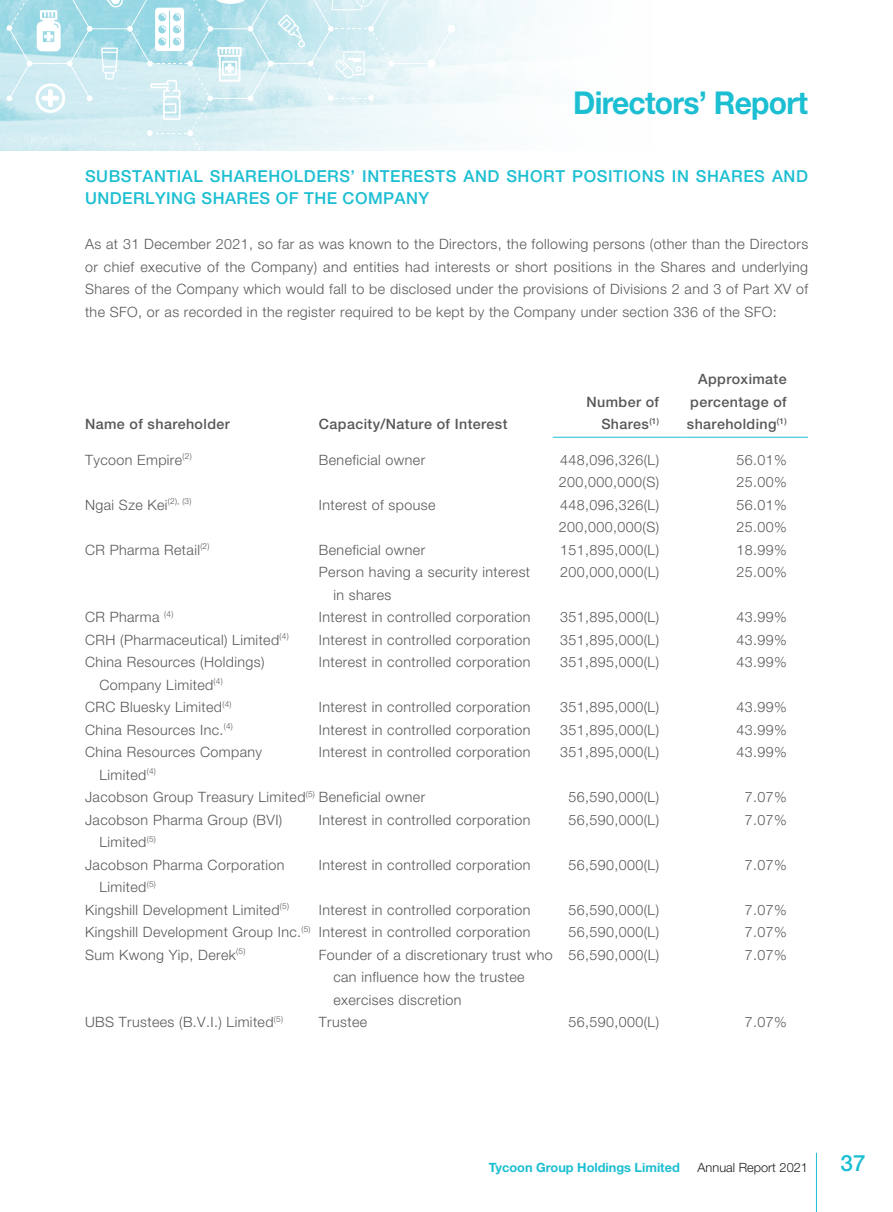
<style>
.page{position:relative;width:893px;height:1212px;background:#fff}
.page>*{position:absolute;margin:0;border:0;box-sizing:border-box;transform-origin:0 0}
.t1{font:700 31.5px "Helvetica Neue LT Std";letter-spacing:-.025em;color:#1cbed2;scale:.95 1}
.t2{font:500 22.5px "Helvetica Neue LT Std";color:#1cbed2}
.t3{font:500 16.5px/22.5px "Helvetica Neue LT Std";letter-spacing:.035em;color:#1cbed2}
.t4{font:300 14.25px/22.5px "Helvetica Neue LT Std";letter-spacing:.03em;color:#57585a}
.t5{font:500 14.25px/22.5px "Helvetica Neue LT Std";letter-spacing:.03em;color:#57585a;text-align:right}
.t6{font:700 12.75px "Helvetica Neue LT Std";color:#1cbed2}
.t7{font:300 12.75px "Helvetica Neue LT Std";color:#231f20}
</style>
<div class="page">
<hr style="left:816px;top:1153px;width:1px;height:59px;background:#1cbed2">
<svg style="left:4px;top:0;width:451px;height:151px;background:#d1ecf2"></svg>
<hr style="left:553px;top:437px;width:127px;height:1px;background:#1cbed2">
<hr style="left:680px;top:437px;width:128px;height:1px;background:#1cbed2">
<h1 class="t1" style="left:573px;top:83px;width:249px">Directors’ Report</h1>
<p class="t3" style="left:85px;top:165px;width:724px">SUBSTANTIAL SHAREHOLDERS’ INTERESTS AND SHORT POSITIONS IN SHARES AND<br>UNDERLYING SHARES OF THE COMPANY</p>
<p class="t4" style="left:85px;top:233px;width:725px;text-align:justify">As at 31 December 2021, so far as was known to the Directors, the following persons (other than the Directors or chief executive of the Company) and entities had interests or short positions in the Shares and underlying Shares of the Company which would fall to be disclosed under the provisions of Divisions 2 and 3 of Part XV of the SFO, or as recorded in the register required to be kept by the Company under section 336 of the SFO:</p>
<p class="t5" style="left:85px;top:413px;width:146px">Name of shareholder</p>
<p class="t5" style="left:319px;top:413px;width:190px">Capacity/Nature of Interest</p>
<p class="t5" style="left:586px;top:390px;width:74px">Number of<br>Shares<sup>(1)</sup></p>
<p class="t5" style="left:687px;top:368px;width:101px;text-align:justify;text-indent:11px">Approximate percentage of shareholding<sup>(1)</sup></p>
<p class="t4" style="left:85px;top:448px;width:108px">Tycoon Empire<sup>(2)</sup></p>
<p class="t4" style="left:319px;top:448px;width:108px">Beneficial owner</p>
<p class="t4" style="left:560px;top:448px;width:100px">448,096,326(L)</p>
<p class="t4" style="left:736px;top:448px;width:52px">56.01%</p>
<p class="t4" style="left:559px;top:471px;width:102px">200,000,000(S)</p>
<p class="t4" style="left:736px;top:471px;width:52px">25.00%</p>
<p class="t4" style="left:85px;top:493px;width:108px">Ngai Sze Kei<sup>(2),</sup> <sup>(3)</sup></p>
<p class="t4" style="left:319px;top:493px;width:118px">Interest of spouse</p>
<p class="t4" style="left:560px;top:493px;width:100px">448,096,326(L)</p>
<p class="t4" style="left:736px;top:493px;width:52px">56.01%</p>
<p class="t4" style="left:559px;top:516px;width:102px">200,000,000(S)</p>
<p class="t4" style="left:736px;top:516px;width:52px">25.00%</p>
<p class="t4" style="left:85px;top:538px;width:126px">CR Pharma Retail<sup>(2)</sup></p>
<p class="t4" style="left:319px;top:538px;width:108px">Beneficial owner</p>
<p class="t4" style="left:560px;top:538px;width:100px">151,895,000(L)</p>
<p class="t4" style="left:736px;top:538px;width:52px">18.99%</p>
<p class="t4" style="left:333px;top:561px;width:198px;text-indent:-14px">Person having a security interest in shares</p>
<p class="t4" style="left:560px;top:561px;width:100px">200,000,000(L)</p>
<p class="t4" style="left:736px;top:561px;width:52px">25.00%</p>
<p class="t4" style="left:85px;top:606px;width:90px">CR Pharma <sup>(4)</sup></p>
<p class="t4" style="left:319px;top:606px;width:213px">Interest in controlled corporation</p>
<p class="t4" style="left:560px;top:606px;width:100px">351,895,000(L)</p>
<p class="t4" style="left:736px;top:606px;width:52px">43.99%</p>
<p class="t4" style="left:85px;top:628px;width:205px">CRH (Pharmaceutical) Limited<sup>(4)</sup></p>
<p class="t4" style="left:319px;top:628px;width:213px">Interest in controlled corporation</p>
<p class="t4" style="left:560px;top:628px;width:100px">351,895,000(L)</p>
<p class="t4" style="left:736px;top:628px;width:52px">43.99%</p>
<p class="t4" style="left:100px;top:651px;width:166px;text-indent:-14px">China Resources (Holdings)<br>Company Limited<sup>(4)</sup></p>
<p class="t4" style="left:319px;top:651px;width:213px">Interest in controlled corporation</p>
<p class="t4" style="left:560px;top:651px;width:100px">351,895,000(L)</p>
<p class="t4" style="left:736px;top:651px;width:52px">43.99%</p>
<p class="t4" style="left:85px;top:696px;width:148px">CRC Bluesky Limited<sup>(4)</sup></p>
<p class="t4" style="left:319px;top:696px;width:213px">Interest in controlled corporation</p>
<p class="t4" style="left:560px;top:696px;width:100px">351,895,000(L)</p>
<p class="t4" style="left:736px;top:696px;width:52px">43.99%</p>
<p class="t4" style="left:85px;top:718px;width:149px">China Resources Inc.<sup>(4)</sup></p>
<p class="t4" style="left:319px;top:718px;width:213px">Interest in controlled corporation</p>
<p class="t4" style="left:560px;top:718px;width:100px">351,895,000(L)</p>
<p class="t4" style="left:736px;top:718px;width:52px">43.99%</p>
<p class="t4" style="left:100px;top:741px;width:164px;text-indent:-14px">China Resources Company<br>Limited<sup>(4)</sup></p>
<p class="t4" style="left:319px;top:741px;width:213px">Interest in controlled corporation</p>
<p class="t4" style="left:560px;top:741px;width:100px">351,895,000(L)</p>
<p class="t4" style="left:736px;top:741px;width:52px">43.99%</p>
<p class="t4" style="left:85px;top:786px;width:342px">Jacobson Group Treasury Limited<sup>(5)</sup> Beneficial owner</p>
<p class="t4" style="left:568px;top:786px;width:92px">56,590,000(L)</p>
<p class="t4" style="left:745px;top:786px;width:43px">7.07%</p>
<p class="t4" style="left:100px;top:808px;width:184px;text-indent:-14px">Jacobson Pharma Group (BVI)<br>Limited<sup>(5)</sup></p>
<p class="t4" style="left:319px;top:808px;width:213px">Interest in controlled corporation</p>
<p class="t4" style="left:568px;top:808px;width:92px">56,590,000(L)</p>
<p class="t4" style="left:745px;top:808px;width:43px">7.07%</p>
<p class="t4" style="left:100px;top:853px;width:186px;text-indent:-14px">Jacobson Pharma Corporation<br>Limited<sup>(5)</sup></p>
<p class="t4" style="left:319px;top:853px;width:213px">Interest in controlled corporation</p>
<p class="t4" style="left:568px;top:853px;width:92px">56,590,000(L)</p>
<p class="t4" style="left:745px;top:853px;width:43px">7.07%</p>
<p class="t4" style="left:85px;top:898px;width:205px">Kingshill Development Limited<sup>(5)</sup></p>
<p class="t4" style="left:319px;top:898px;width:213px">Interest in controlled corporation</p>
<p class="t4" style="left:568px;top:898px;width:92px">56,590,000(L)</p>
<p class="t4" style="left:745px;top:898px;width:43px">7.07%</p>
<p class="t4" style="left:85px;top:921px;width:447px">Kingshill Development Group Inc.<sup>(5)</sup> Interest in controlled corporation</p>
<p class="t4" style="left:568px;top:921px;width:92px">56,590,000(L)</p>
<p class="t4" style="left:745px;top:921px;width:43px">7.07%</p>
<p class="t4" style="left:85px;top:943px;width:162px">Sum Kwong Yip, Derek<sup>(5)</sup></p>
<p class="t4" style="left:333px;top:943px;width:221px;text-indent:-14px">Founder of a discretionary trust who can influence how the trustee exercises discretion</p>
<p class="t4" style="left:568px;top:943px;width:92px">56,590,000(L)</p>
<p class="t4" style="left:745px;top:943px;width:43px">7.07%</p>
<p class="t4" style="left:85px;top:1011px;width:199px">UBS Trustees (B.V.I.) Limited<sup>(5)</sup></p>
<p class="t4" style="left:319px;top:1011px;width:50px">Trustee</p>
<p class="t4" style="left:568px;top:1011px;width:92px">56,590,000(L)</p>
<p class="t4" style="left:745px;top:1011px;width:43px">7.07%</p>
<p class="t6" style="left:489px;top:1159px;width:192px">Tycoon Group Holdings Limited</p>
<p class="t7" style="left:698px;top:1159px;width:112px">Annual Report 2021</p>
<h2 class="t2" style="left:841px;top:1150px;width:27px">37</h2>
</div>
